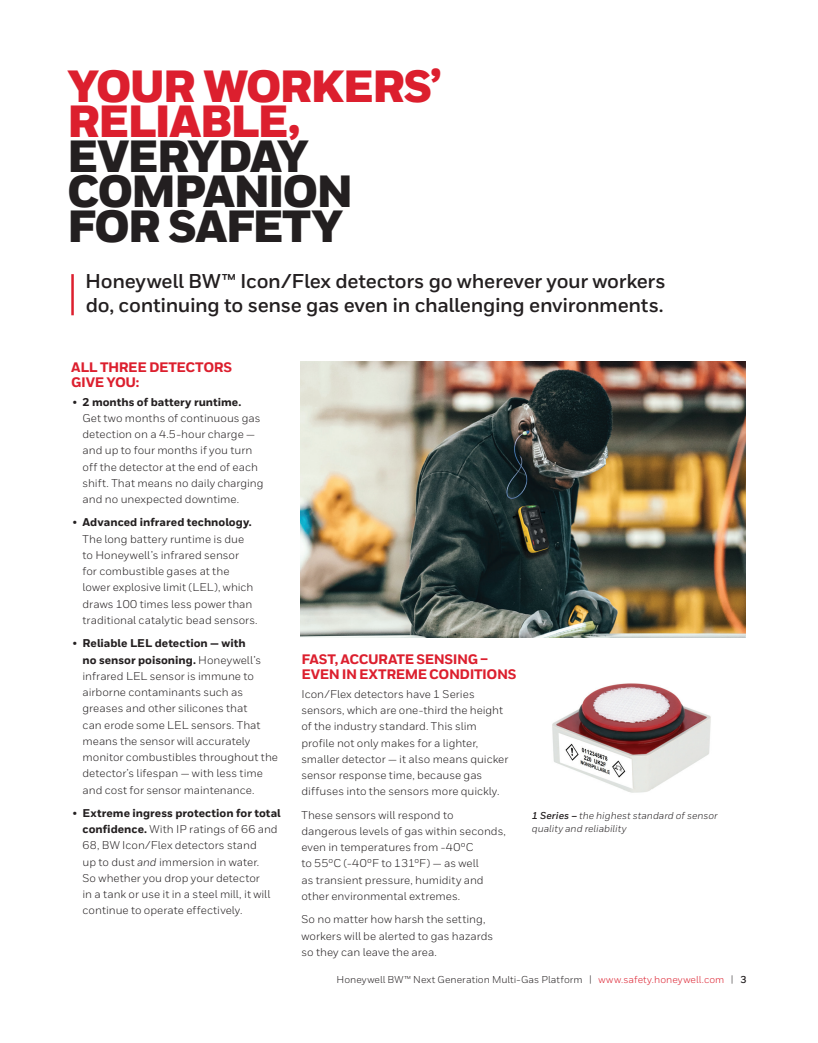
<style>
.page{position:relative;width:818px;height:1043px;background:#fff}
.page>*{position:absolute;margin:0;border:0;box-sizing:border-box;transform-origin:0 0}
.t1{font:900 45px/35px "Honeywell Sans";letter-spacing:-.045em;color:#231f20}
.t2{font:900 45px/35px "Honeywell Sans";letter-spacing:-.045em;color:#dc1f2e}
.t3{font:700 20px/23.8px "Honeywell Sans";letter-spacing:-.015em;color:#231f20}
.t4{font:800 13.75px/15px "Honeywell Sans";letter-spacing:-.03em;color:#dc1f2e}
.t5{font:11.25px/16.2px "Honeywell Sans";color:#231f20}
.t6{font:10px "Honeywell Sans";letter-spacing:.01em;color:#231f20}
.t7{font:italic 10px/13.8px "Honeywell Sans";color:#231f20}
.s1{font-weight:800}
.s2{font-style:italic}
.s3{font-weight:700}
.s4{color:#dc1f2e}
</style>
<div class="page">
<hr style="left:71px;top:274px;width:3px;height:41px;background:#dc1f2e">
<img style="left:300px;top:362px;width:445px;height:275px">
<img style="left:552px;top:683px;width:159px;height:110px">
<h1 class="t2" style="left:67px;top:70px;width:376px">YOUR WORKERS’<br>RELIABLE,</h1>
<h1 class="t1" style="left:67px;top:140px;width:288px">EVERYDAY<br>COMPANION<br>FOR SAFETY</h1>
<h2 class="t3" style="left:85px;top:270px;width:582px">Honeywell BW™ Icon/Flex detectors go wherever your workers do, continuing to sense gas even in challenging environments.</h2>
<p class="t4" style="left:71px;top:360px;width:162px">ALL THREE DETECTORS<br>GIVE YOU:</p>
<p class="t5" style="left:83px;top:393px;width:183px;text-indent:-10px">• <span class="s1">2 months of battery runtime.<br></span>Get two months of continuous gas detection on a 4.5-hour charge — and up to four months if you turn off the detector at the end of each shift. That means no daily charging and no unexpected downtime.</p>
<p class="t5" style="left:83px;top:514px;width:176px;text-indent:-10px">• <span class="s1">Advanced infrared technology.<br></span>The long battery runtime is due<br>to Honeywell’s infrared sensor<br>for combustible gases at the lower explosive limit (LEL), which draws 100 times less power than traditional catalytic bead sensors.</p>
<p class="t5" style="left:83px;top:635px;width:197px;text-indent:-10px">• <span class="s1">Reliable LEL detection — with<br>no sensor poisoning.</span> Honeywell’s infrared LEL sensor is immune to airborne contaminants such as greases and other silicones that<br>can erode some LEL sensors. That means the sensor will accurately monitor combustibles throughout the detector’s lifespan — with less time and cost for sensor maintenance.</p>
<p class="t5" style="left:83px;top:805px;width:200px;text-indent:-10px">• <span class="s1">Extreme ingress protection for total confidence.</span> With IP ratings of 66 and 68, BW Icon/Flex detectors stand<br>up to dust <span class="s2">and</span> immersion in water.<br>So whether you drop your detector<br>in a tank or use it in a steel mill, it will continue to operate effectively.</p>
<p class="t4" style="left:301px;top:652px;width:217px">FAST, ACCURATE SENSING –<br>EVEN IN EXTREME CONDITIONS</p>
<p class="t5" style="left:301px;top:686px;width:208px">Icon/Flex detectors have 1 Series sensors, which are one-third the height of the industry standard. This slim profile not only makes for a lighter, smaller detector — it also means quicker sensor response time, because gas diffuses into the sensors more quickly.</p>
<p class="t5" style="left:301px;top:806px;width:206px">These sensors will respond to dangerous levels of gas within seconds, even in temperatures from -40ºC<br>to 55ºC (-40ºF to 131ºF) — as well<br>as transient pressure, humidity and other environmental extremes.</p>
<p class="t5" style="left:301px;top:911px;width:193px">So no matter how harsh the setting, workers will be alerted to gas hazards so they can leave the area.</p>
<p class="t7" style="left:532px;top:808px;width:187px"><span class="s3">1 Series –</span> the highest standard of sensor quality and reliability</p>
<p class="t6" style="left:336px;top:973px;width:411px">Honeywell BW™ Next Generation Multi-Gas Platform | <span class="s4">www.safety.honeywell.com</span> | <span class="s3">3</span></p>
</div>
